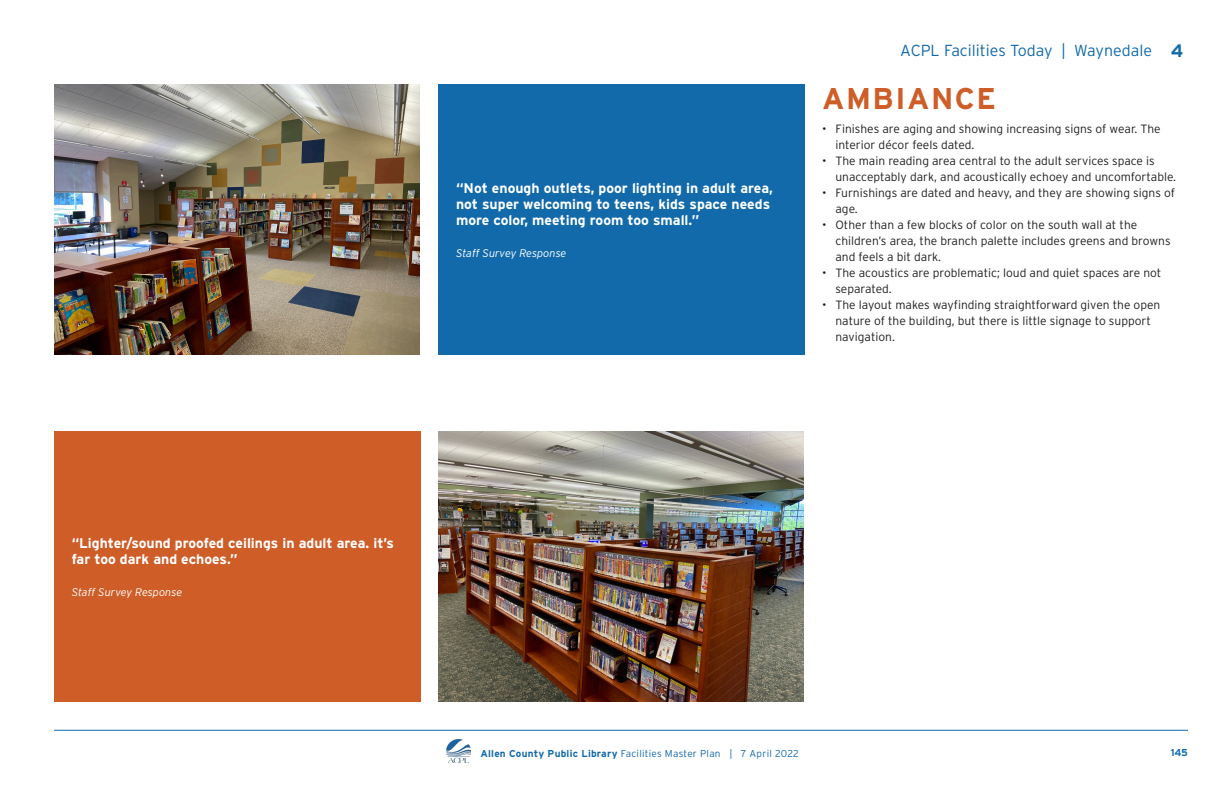
<style>
.page{position:relative;width:1224px;height:792px;background:#fff}
.page>*{position:absolute;margin:0;border:0;box-sizing:border-box;transform-origin:0 0}
.t1{font:700 30px "Interstate";letter-spacing:.05em;color:#cf5d28}
.t2{font:700 18px "Interstate";color:#126aab}
.t3{font:300 16px "Interstate";color:#126aab}
.t4{font:700 14px/16px "Interstate";color:#fff}
.t5{font:300 12px/16px "Interstate";color:#231f20}
.t6{font:italic 300 11px "Interstate";letter-spacing:-.01em;color:#fff}
.t7{font:300 10px "Interstate";letter-spacing:.025em;color:#126aab}
.t8{font:700 10px "Interstate";color:#126aab}
.s1{font-weight:700}
</style>
<div class="page">
<hr style="left:54px;top:730px;width:1134px;height:1px;background:#126aab">
<img style="left:446px;top:739px;width:25px;height:24px">
<img style="left:438px;top:431px;width:366px;height:271px">
<img style="left:54px;top:84px;width:366px;height:271px">
<div style="left:438px;top:84px;width:367px;height:271px;background:#126aab"></div>
<div style="left:54px;top:431px;width:366px;height:271px;background:#cf5d28"></div>
<p class="t4" style="left:456px;top:180px;width:318px">“Not enough outlets, poor lighting in adult area, not super welcoming to teens, kids space needs more color, meeting room too small.”</p>
<p class="t6" style="left:456px;top:247px;width:112px">Staff Survey Response</p>
<h3 class="t3" style="left:900px;top:41px;width:253px">ACPL Facilities Today | Waynedale</h3>
<h1 class="t1" style="left:822px;top:82px;width:176px">AMBIANCE</h1>
<h2 class="t2" style="left:1171px;top:40px;width:14px">4</h2>
<p class="t5" style="left:836px;top:120px;width:327px;text-indent:-14px">• Finishes are aging and showing increasing signs of wear. The interior décor feels dated.</p>
<p class="t5" style="left:836px;top:152px;width:342px;text-indent:-14px">• The main reading area central to the adult services space is unacceptably dark, and acoustically echoey and uncomfortable.</p>
<p class="t5" style="left:836px;top:184px;width:341px;text-indent:-14px">• Furnishings are dated and heavy, and they are showing signs of age.</p>
<p class="t5" style="left:836px;top:216px;width:337px;text-indent:-14px">• Other than a few blocks of color on the south wall at the children’s area, the branch palette includes greens and browns and feels a bit dark.</p>
<p class="t5" style="left:836px;top:264px;width:327px;text-indent:-14px">• The acoustics are problematic; loud and quiet spaces are not separated.</p>
<p class="t5" style="left:836px;top:296px;width:326px;text-indent:-14px">• The layout makes wayfinding straightforward given the open nature of the building, but there is little signage to support navigation.</p>
<p class="t4" style="left:72px;top:535px;width:324px">“Lighter/sound proofed ceilings in adult area. it’s far too dark and echoes.”</p>
<p class="t6" style="left:72px;top:586px;width:112px">Staff Survey Response</p>
<p class="t7" style="left:480px;top:747px;width:320px"><span class="s1">Allen County Public Library</span> Facilities Master Plan | 7 April 2022</p>
<p class="t8" style="left:1171px;top:747px;width:19px">145</p>
</div>
